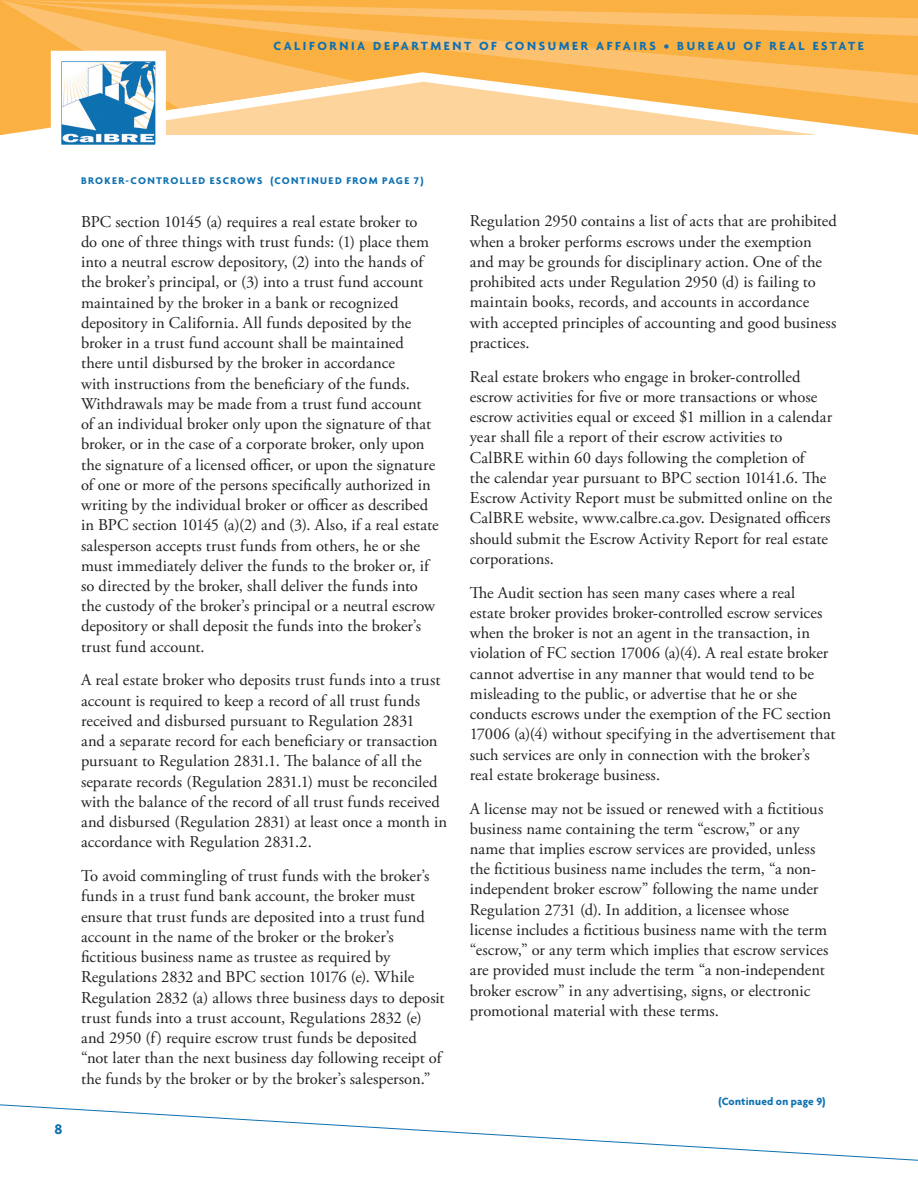
<style>
.page{position:relative;width:918px;height:1188px;background:#fff}
.page>*{position:absolute;margin:0;border:0;box-sizing:border-box;transform-origin:0 0}
.Body{font:16.5px/20.2px "Adobe Garamond Pro";letter-spacing:.005em;color:#231f20}
.t1{font:700 15px "Agenda";color:#0e71b2}
.t2{font:700 12.75px "Agenda";letter-spacing:.2em;color:#0e71b2}
.Body-2{font:700 11.25px "Agenda";letter-spacing:.02em;color:#0e71b2}
.CONTINUED_TEXT{font:700 10.5px "Agenda";letter-spacing:.12em;color:#0e71b2}
</style>
<div class="page">
<svg style="left:817px;top:0;width:101px;height:123px;background:#fbb652"></svg>
<svg style="left:0;top:1104px;width:918px;height:57px"></svg>
<svg style="left:0;top:0;width:817px;height:145px"></svg>
<p class="t2" style="left:274px;top:39px;width:592px">CALIFORNIA DEPARTMENT OF CONSUMER AFFAIRS • BUREAU OF REAL ESTATE</p>
<p class="t1" style="left:54px;top:1120px;width:9px">8</p>
<p class="CONTINUED_TEXT" style="left:81px;top:174px;width:344px">BROKER-CONTROLLED ESCROWS (CONTINUED FROM PAGE 7)</p>
<p class="Body" style="left:81px;top:212px;width:359px">BPC section 10145 (a) requires a real estate broker to<br>do one of three things with trust funds: (1) place them into a neutral escrow depository, (2) into the hands of the broker’s principal, or (3) into a trust fund account maintained by the broker in a bank or recognized depository in California. All funds deposited by the broker in a trust fund account shall be maintained there until disbursed by the broker in accordance<br>with instructions from the beneficiary of the funds.<br>Withdrawals may be made from a trust fund account<br>of an individual broker only upon the signature of that broker, or in the case of a corporate broker, only upon the signature of a licensed officer, or upon the signature of one or more of the persons specifically authorized in writing by the individual broker or officer as described in BPC section 10145 (a)(2) and (3). Also, if a real estate salesperson accepts trust funds from others, he or she must immediately deliver the funds to the broker or, if so directed by the broker, shall deliver the funds into the custody of the broker’s principal or a neutral escrow depository or shall deposit the funds into the broker’s trust fund account.</p>
<p class="Body" style="left:81px;top:671px;width:368px">A real estate broker who deposits trust funds into a trust account is required to keep a record of all trust funds received and disbursed pursuant to Regulation 2831<br>and a separate record for each beneficiary or transaction pursuant to Regulation 2831.1. The balance of all the separate records (Regulation 2831.1) must be reconciled with the balance of the record of all trust funds received and disbursed (Regulation 2831) at least once a month in accordance with Regulation 2831.2.</p>
<p class="Body" style="left:81px;top:866px;width:365px">To avoid commingling of trust funds with the broker’s funds in a trust fund bank account, the broker must ensure that trust funds are deposited into a trust fund account in the name of the broker or the broker’s fictitious business name as trustee as required by Regulations 2832 and BPC section 10176 (e). While Regulation 2832 (a) allows three business days to deposit trust funds into a trust account, Regulations 2832 (e) and 2950 (f) require escrow trust funds be deposited “not later than the next business day following receipt of the funds by the broker or by the broker’s salesperson.”</p>
<p class="Body" style="left:470px;top:212px;width:369px">Regulation 2950 contains a list of acts that are prohibited when a broker performs escrows under the exemption and may be grounds for disciplinary action. One of the prohibited acts under Regulation 2950 (d) is failing to maintain books, records, and accounts in accordance with accepted principles of accounting and good business practices.</p>
<p class="Body" style="left:470px;top:367px;width:364px">Real estate brokers who engage in broker-controlled escrow activities for five or more transactions or whose escrow activities equal or exceed $1 million in a calendar year shall file a report of their escrow activities to CalBRE within 60 days following the completion of<br>the calendar year pursuant to BPC section 10141.6. The Escrow Activity Report must be submitted online on the CalBRE website, www.calbre.ca.gov. Designated officers should submit the Escrow Activity Report for real estate corporations.</p>
<p class="Body" style="left:470px;top:583px;width:367px">The Audit section has seen many cases where a real<br>estate broker provides broker-controlled escrow services when the broker is not an agent in the transaction, in violation of FC section 17006 (a)(4). A real estate broker cannot advertise in any manner that would tend to be misleading to the public, or advertise that he or she conducts escrows under the exemption of the FC section 17006 (a)(4) without specifying in the advertisement that such services are only in connection with the broker’s real estate brokerage business.</p>
<p class="Body" style="left:470px;top:799px;width:360px">A license may not be issued or renewed with a fictitious business name containing the term “escrow,” or any name that implies escrow services are provided, unless the fictitious business name includes the term, “a non&shy;independent broker escrow” following the name under Regulation 2731 (d). In addition, a licensee whose license includes a fictitious business name with the term “escrow,” or any term which implies that escrow services are provided must include the term “a non-independent broker escrow” in any advertising, signs, or electronic promotional material with these terms.</p>
<p class="Body-2" style="left:718px;top:1094px;width:109px">(Continued on page 9)</p>
</div>
